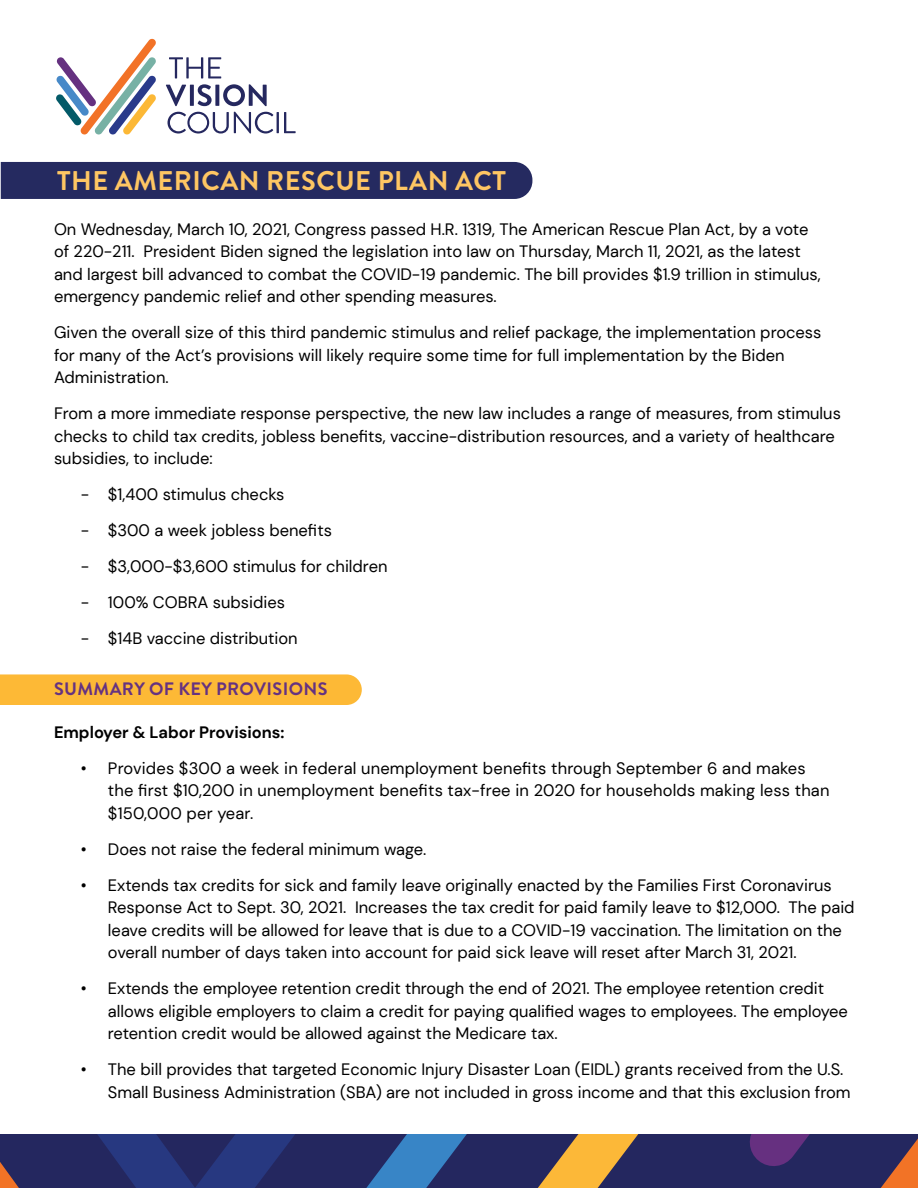
<style>
.page{position:relative;width:918px;height:1188px;background:#fff}
.page>*{position:absolute;margin:0;border:0;box-sizing:border-box;transform-origin:0 0}
.t1{font:700 27px "Brandon Grotesque";letter-spacing:.02em;color:#fec663}
.t2{font:700 18px "Brandon Grotesque";letter-spacing:.02em;color:#653281}
.t3{font:16.5px/22.5px "DM Sans";color:#000}
.t4{font:700 16.5px "DM Sans";color:#000}
</style>
<div class="page">
<div style="left:0;top:674px;width:362px;height:31px;background:#fdb936"></div>
<div style="left:1px;top:162px;width:531px;height:37px;background:#252a60"></div>
<svg style="left:56px;top:38px;width:100px;height:97px"></svg>
<svg style="left:166px;top:85px;width:20px;height:21px"></svg>
<svg style="left:190px;top:85px;width:4px;height:21px"></svg>
<svg style="left:198px;top:84px;width:14px;height:22px"></svg>
<svg style="left:215px;top:85px;width:4px;height:21px"></svg>
<svg style="left:223px;top:84px;width:44px;height:22px"></svg>
<svg style="left:168px;top:112px;width:105px;height:22px"></svg>
<hr style="left:277px;top:112px;width:2px;height:21px;background:#25285f">
<svg style="left:284px;top:112px;width:12px;height:21px"></svg>
<svg style="left:169px;top:57px;width:52px;height:21px"></svg>
<svg style="left:0;top:1134px;width:918px;height:54px;background:#3a3a67"></svg>
<h1 class="t1" style="left:57px;top:162px;width:450px">THE AMERICAN RESCUE PLAN ACT</h1>
<p class="t3" style="left:54px;top:218px;width:768px">On Wednesday, March 10, 2021, Congress passed H.R. 1319, The American Rescue Plan Act, by a vote of 220-211. President Biden signed the legislation into law on Thursday, March 11, 2021, as the latest and largest bill advanced to combat the COVID-19 pandemic. The bill provides $1.9 trillion in stimulus, emergency pandemic relief and other spending measures.</p>
<p class="t3" style="left:54px;top:321px;width:769px">Given the overall size of this third pandemic stimulus and relief package, the implementation process for many of the Act’s provisions will likely require some time for full implementation by the Biden<br>Administration.</p>
<p class="t3" style="left:54px;top:402px;width:788px">From a more immediate response perspective, the new law includes a range of measures, from stimulus checks to child tax credits, jobless benefits, vaccine-distribution resources, and a variety of healthcare subsidies, to include:</p>
<p class="t3" style="left:81px;top:483px;width:205px">- $1,400 stimulus checks</p>
<p class="t3" style="left:81px;top:519px;width:252px">- $300 a week jobless benefits</p>
<p class="t3" style="left:81px;top:555px;width:308px">- $3,000-$3,600 stimulus for children</p>
<p class="t3" style="left:81px;top:591px;width:206px">- 100% COBRA subsidies</p>
<p class="t3" style="left:81px;top:627px;width:218px">- $14B vaccine distribution</p>
<p class="t2" style="left:54px;top:676px;width:275px">SUMMARY OF KEY PROVISIONS</p>
<p class="t4" style="left:54px;top:722px;width:232px">Employer &amp; Labor Provisions:</p>
<p class="t3" style="left:108px;top:757px;width:723px;text-indent:-27px">• Provides $300 a week in federal unemployment benefits through September 6 and makes the first $10,200 in unemployment benefits tax-free in 2020 for households making less than $150,000 per year.</p>
<p class="t3" style="left:81px;top:838px;width:347px">• Does not raise the federal minimum wage.</p>
<p class="t3" style="left:108px;top:874px;width:748px;text-indent:-27px">• Extends tax credits for sick and family leave originally enacted by the Families First Coronavirus Response Act to Sept. 30, 2021. Increases the tax credit for paid family leave to $12,000. The paid leave credits will be allowed for leave that is due to a COVID-19 vaccination. The limitation on the overall number of days taken into account for paid sick leave will reset after March 31, 2021.</p>
<p class="t3" style="left:108px;top:977px;width:742px;text-indent:-27px">• Extends the employee retention credit through the end of 2021. The employee retention credit allows eligible employers to claim a credit for paying qualified wages to employees. The employee retention credit would be allowed against the Medicare tax.</p>
<p class="t3" style="left:108px;top:1058px;width:744px;text-indent:-27px">• The bill provides that targeted Economic Injury Disaster Loan (EIDL) grants received from the U.S.<br>Small Business Administration (SBA) are not included in gross income and that this exclusion from</p>
</div>
